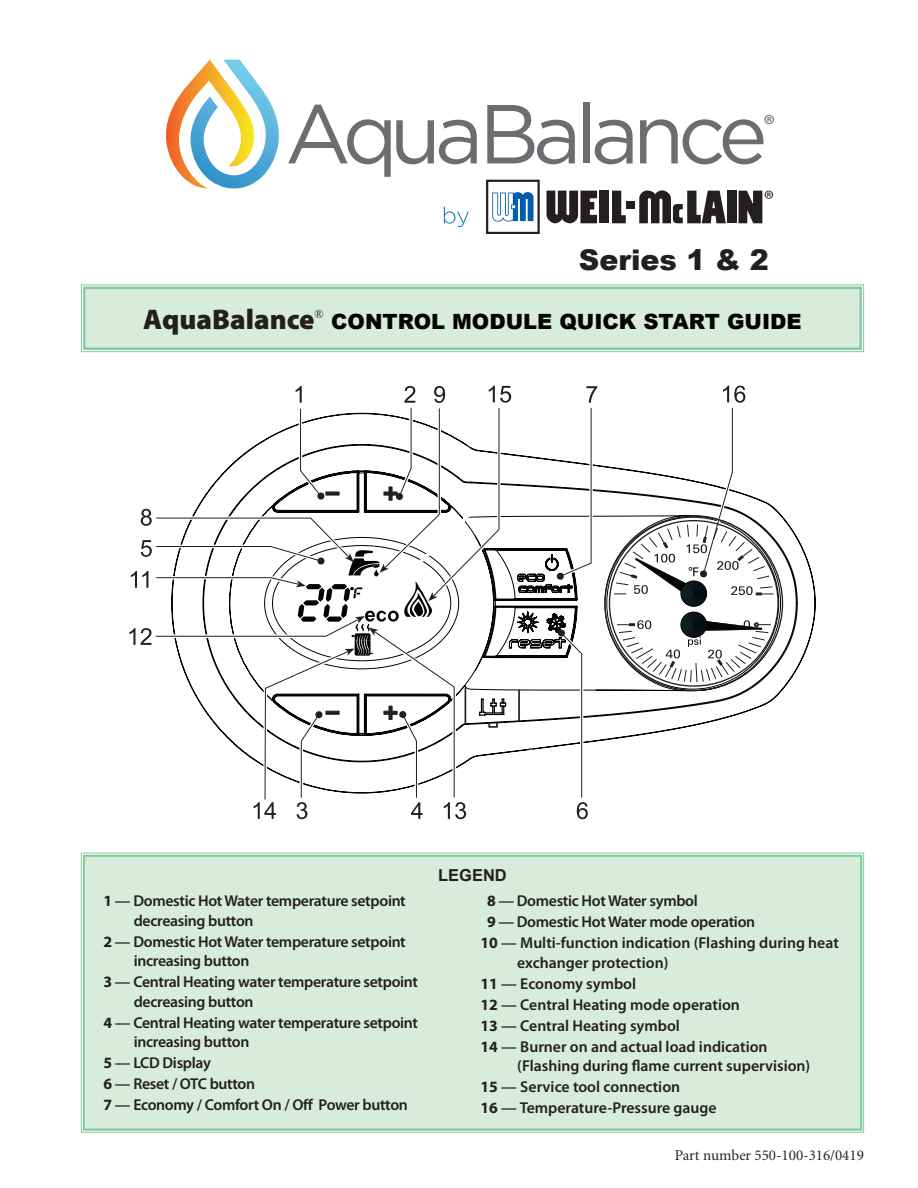
<style>
.page{position:relative;width:918px;height:1188px;background:#fff}
.page>*{position:absolute;margin:0;border:0;box-sizing:border-box;transform-origin:0 0}
.t1{font:83.4px "Gotham";letter-spacing:-.075em;color:#6c6d70}
.t2{font:900 28.5px "Myriad Pro";color:#231f20}
.t3{font:900 28.5px "Arial";color:#231f20}
.t4{font:28.05px "Myriad Pro";color:#6c6d70}
.t5{font:900 21px "Arial";color:#040503}
.t6{font:700 16.5px "Arial";color:#231f20}
.t7{font:600 15.75px/19.5px "Myriad Pro";letter-spacing:-.02em;color:#231f20}
.t8{font:600 15.75px/21px "Myriad Pro";color:#231f20}
.t9{font:15px "Minion";color:#231f20}
.t10{font:12px "Garamond";color:#231f20}
.s1{font-weight:700}
</style>
<div class="page">
<svg style="left:597px;top:465px;width:219px;height:277px"></svg>
<svg style="left:613px;top:386px;width:166px;height:297px"></svg>
<div style="left:681px;top:612px;width:26px;height:26px;border:1px solid #040504;border-radius:50%"></div>
<svg style="left:129px;top:386px;width:468px;height:433px"></svg>
<div style="left:81px;top:852px;width:783px;height:281px;background:#d8ecdd"></div>
<div style="left:83px;top:855px;width:779px;height:276px;border:2px solid #80ca9c"></div>
<svg style="left:166px;top:60px;width:113px;height:129px"></svg>
<svg style="left:444px;top:207px;width:25px;height:20px"></svg>
<svg style="left:486px;top:180px;width:54px;height:53px"></svg>
<svg style="left:546px;top:191px;width:51px;height:32px;background:#514e4f"></svg>
<div style="left:600px;top:191px;width:9px;height:32px;background:#231f20"></div>
<div style="left:727px;top:191px;width:9px;height:32px;background:#231f20"></div>
<div style="left:626px;top:201px;width:9px;height:8px;background:#231f20"></div>
<svg style="left:612px;top:191px;width:14px;height:32px"></svg>
<svg style="left:639px;top:190px;width:87px;height:33px"></svg>
<svg style="left:739px;top:191px;width:34px;height:32px"></svg>
<svg style="left:81px;top:284px;width:783px;height:68px;background:#d6ebdb"></svg>
<div style="left:83px;top:287px;width:779px;height:63px;border:2px solid #80ca9c"></div>
<h1 class="t1" style="left:285px;top:81px;width:484px">Aqua Balance</h1>
<h3 class="t4" style="left:763px;top:109px;width:13px">®</h3>
<h2 class="t3" style="left:579px;top:239px;width:191px">Series 1 &amp; 2</h2>
<h2 class="t2" style="left:143px;top:303px;width:173px">AquaBalance</h2>
<p class="t10" style="left:315px;top:307px;width:11px">®</p>
<h3 class="t5" style="left:331px;top:306px;width:472px">CONTROL MODULE QUICK START GUIDE</h3>
<p class="t7" style="left:134px;top:892px;width:274px;text-indent:-30px"><span class="s1">1</span> — Domestic Hot Water temperature setpoint decreasing button</p>
<p class="t7" style="left:134px;top:932px;width:274px;text-indent:-30px"><span class="s1">2</span> — Domestic Hot Water temperature setpoint increasing button</p>
<p class="t7" style="left:134px;top:973px;width:286px;text-indent:-30px"><span class="s1">3</span> — Central Heating water temperature setpoint decreasing button</p>
<p class="t7" style="left:134px;top:1013px;width:286px;text-indent:-30px"><span class="s1">4</span> — Central Heating water temperature setpoint increasing button</p>
<p class="t7" style="left:104px;top:1053px;width:306px;line-height:21px"><span class="s1">5</span> — LCD Display<br><span class="s1">6</span> — Reset / OTC button<br><span class="s1">7</span> — Economy / Comfort On / Off Power button</p>
<p class="t6" style="left:438px;top:864px;width:70px">LEGEND</p>
<p class="t7" style="left:487px;top:892px;width:212px"><span class="s1">8</span> — Domestic Hot Water symbol</p>
<p class="t7" style="left:487px;top:913px;width:270px"><span class="s1">9</span> — Domestic Hot Water mode operation</p>
<p class="t8" style="left:481px;top:933px;width:360px"><span class="s1">10</span> — Multi-function indication (Flashing during heat</p>
<p class="t8" style="left:481px;top:952px;width:289px;text-indent:37px">exchanger protection)<br><span class="s1">11</span> — Economy symbol<br><span class="s1">12</span> — Central Heating mode operation<br><span class="s1">13</span> — Central Heating symbol<br><span class="s1">14</span> — Burner on and actual load indication</p>
<p class="t8" style="left:481px;top:1056px;width:331px;text-indent:37px">(Flashing during flame current supervision)<br><span class="s1">15</span> — Service tool connection<br><span class="s1">16</span> — Temperature-Pressure gauge</p>
<p class="t9" style="left:675px;top:1148px;width:191px">Part number 550-100-316/0419</p>
</div>
